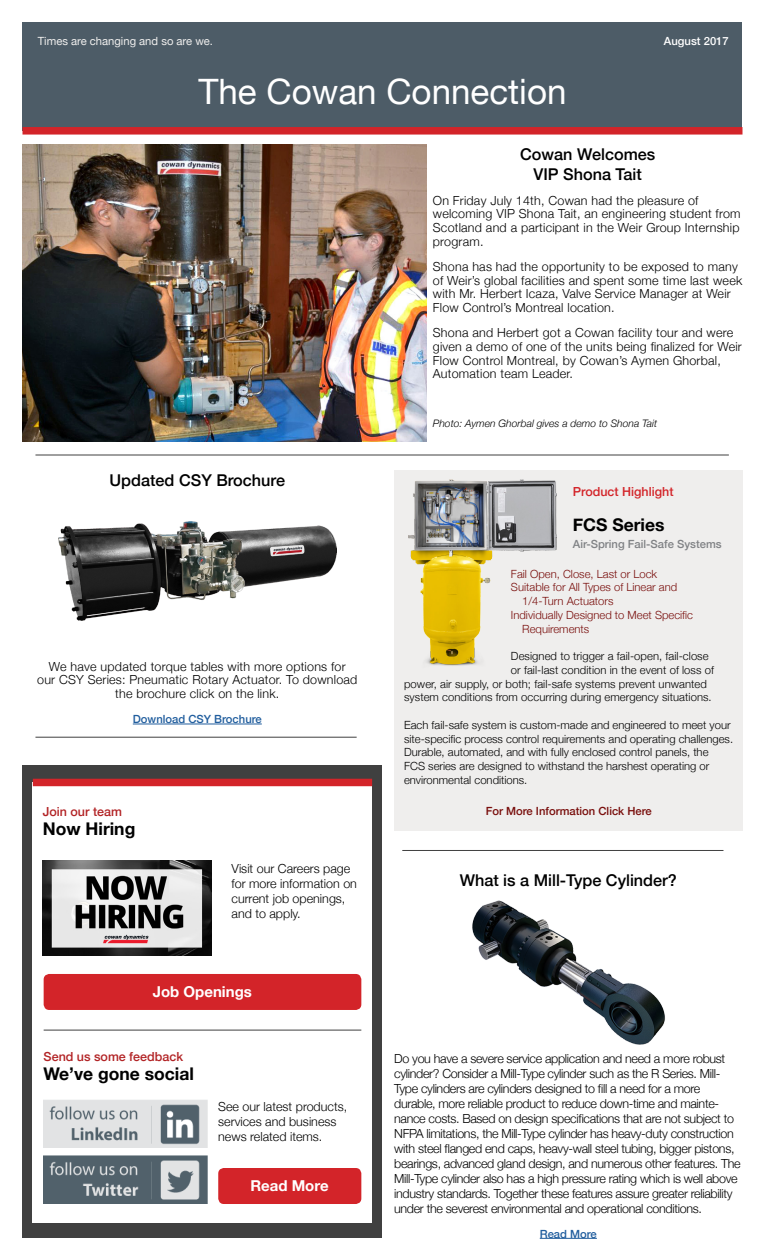
<style>
.page{position:relative;width:765px;height:1260px;background:#fff}
.page>*{position:absolute;margin:0;border:0;box-sizing:border-box;transform-origin:0 0}
.t1{font:35px "Helvetica Neue";color:#fff}
.t2{font:700 17.5px "Helvetica Neue";color:#000}
.t3{font:500 16.25px/19.5px "Helvetica Neue";color:#000;text-align:center}
.t4{font:700 15px "Helvetica Neue";color:#fff}
.t5{font:300 12.5px/13.8px "Helvetica Neue";color:#000}
.t6{font:300 12.5px/15px "Helvetica Neue";letter-spacing:-.025em;color:#000}
.t7{font:500 12.5px "Helvetica Neue";color:#b22325}
.t8{font:500 12.5px "Helvetica Neue";color:#d32429}
.t9{font:300 11.25px/13.8px "Helvetica Neue";color:#000}
.t10{font:300 11.25px/13.8px "Helvetica Neue";color:#790e0c}
.t11{font:500 11.25px "Helvetica Neue";color:#215e9e}
.t12{font:11.25px "Helvetica Neue";color:#efeeed}
.t13{font:500 11.25px "Helvetica Neue";color:#790e0c}
.t14{font:500 11.25px "Helvetica Neue";color:#808285}
.t15{font:500 11.25px "Helvetica Neue";color:#fff}
.t16{font:italic 300 10.25px "Helvetica Neue";color:#000}
</style>
<div class="page">
<hr style="left:540px;top:1238px;width:57px;height:1px;background:#215e9e">
<img style="left:472px;top:901px;width:193px;height:144px">
<div style="left:22px;top:765px;width:360px;height:473px;background:#404040"></div>
<div style="left:33px;top:782px;width:339px;height:441px;background:#fff"></div>
<hr style="left:44px;top:1030px;width:317px;height:1px;background:#404040">
<div style="left:44px;top:974px;width:317px;height:36px;background:#d32429;border-radius:6px"></div>
<div style="left:218px;top:1168px;width:143px;height:36px;background:#d32429;border-radius:6px"></div>
<img style="left:43px;top:861px;width:168px;height:95px">
<img style="left:44px;top:1100px;width:164px;height:47px">
<img style="left:44px;top:1156px;width:164px;height:48px">
<div style="left:22px;top:22px;width:720px;height:109px;background:#4d5c67"></div>
<div style="left:22px;top:127px;width:720px;height:8px;background:#d32429"></div>
<img style="left:23px;top:144px;width:404px;height:297px">
<hr style="left:133px;top:724px;width:129px;height:1px;background:#215e9e">
<hr style="left:35px;top:455px;width:694px;height:1px;background:#404040">
<hr style="left:35px;top:737px;width:322px;height:1px;background:#404040">
<hr style="left:402px;top:850px;width:321px;height:1px;background:#404040">
<div style="left:394px;top:470px;width:348px;height:361px;background:#efeeed"></div>
<img style="left:409px;top:479px;width:148px;height:187px">
<div style="left:33px;top:779px;width:339px;height:7px;background:#d32429"></div>
<img style="left:58px;top:522px;width:279px;height:98px">
<p class="t12" style="left:38px;top:33px;width:177px">Times are changing and so are we.</p>
<p class="t15" style="left:664px;top:32px;width:66px">August 2017</p>
<p class="t1" style="left:198px;top:66px;width:370px">The Cowan Connection</p>
<p class="t3" style="left:520px;top:143px;width:137px">Cowan Welcomes<br>VIP Shona Tait</p>
<p class="t5" style="left:433px;top:192px;width:309px">On Friday July 14th, Cowan had the pleasure of welcoming VIP Shona Tait, an engineering student from Scotland and a participant in the Weir Group Internship program.</p>
<p class="t5" style="left:433px;top:259px;width:311px">Shona has had the opportunity to be exposed to many of Weir’s global facilities and spent some time last week with Mr. Herbert Icaza, Valve Service Manager at Weir Flow Control’s Montreal location.</p>
<p class="t5" style="left:433px;top:325px;width:310px">Shona and Herbert got a Cowan facility tour and were given a demo of one of the units being finalized for Weir Flow Control Montreal, by Cowan’s Aymen Ghorbal, Automation team Leader.</p>
<p class="t3" style="left:110px;top:469px;width:177px">Updated CSY Brochure</p>
<p class="t5" style="left:37px;top:658px;width:322px;text-align:center">We have updated torque tables with more options for<br>our CSY Series: Pneumatic Rotary Actuator. To download the brochure click on the link.</p>
<p class="t11" style="left:133px;top:710px;width:131px">Download CSY Brochure</p>
<p class="t7" style="left:43px;top:802px;width:81px">Join our team</p>
<p class="t2" style="left:43px;top:815px;width:94px">Now Hiring</p>
<p class="t5" style="left:232px;top:860px;width:127px;line-height:15px">Visit our Careers page for more information on current job openings, and to apply.</p>
<p class="t4" style="left:153px;top:980px;width:101px">Job Openings</p>
<p class="t7" style="left:44px;top:1046px;width:141px">Send us some feedback</p>
<p class="t2" style="left:44px;top:1060px;width:152px">We’ve gone social</p>
<p class="t5" style="left:218px;top:1099px;width:130px;line-height:15px">See our latest products, services and business news related items.</p>
<p class="t4" style="left:250px;top:1174px;width:80px">Read More</p>
<p class="t16" style="left:433px;top:415px;width:226px">Photo: Aymen Ghorbal gives a demo to Shona Tait</p>
<p class="t8" style="left:573px;top:482px;width:102px">Product Highlight</p>
<p class="t2" style="left:573px;top:511px;width:93px">FCS Series</p>
<p class="t14" style="left:573px;top:535px;width:150px">Air-Spring Fail-Safe Systems</p>
<p class="t10" style="left:511px;top:566px;width:148px">Fail Open, Close, Last or Lock</p>
<p class="t10" style="left:522px;top:580px;width:157px;text-indent:-11px">Suitable for All Types of Linear and<br>1/4-Turn Actuators</p>
<p class="t10" style="left:522px;top:607px;width:172px;text-indent:-11px">Individually Designed to Meet Specific<br>Requirements</p>
<p class="t9" style="left:511px;top:648px;width:199px">Designed to trigger a fail-open, fail-close</p>
<p class="t9" style="left:511px;top:662px;width:205px">or fail-last condition in the event of loss of</p>
<p class="t9" style="left:404px;top:676px;width:304px">power, air supply, or both; fail-safe systems prevent unwanted</p>
<p class="t9" style="left:404px;top:690px;width:309px">system conditions from occurring during emergency situations.</p>
<p class="t9" style="left:404px;top:717px;width:331px">Each fail-safe system is custom-made and engineered to meet your site-specific process control requirements and operating challenges.<br>Durable, automated, and with fully enclosed control panels, the<br>FCS series are designed to withstand the harshest operating or environmental conditions.</p>
<p class="t13" style="left:486px;top:802px;width:168px">For More Information Click Here</p>
<p class="t3" style="left:460px;top:869px;width:219px">What is a Mill-Type Cylinder?</p>
<p class="t6" style="left:394px;top:1050px;width:348px">Do you have a severe service application and need a more robust cylinder? Consider a Mill-Type cylinder such as the R Series. Mill-Type cylinders are cylinders designed to fill a need for a more durable, more reliable product to reduce down-time and mainte&shy;nance costs. Based on design specifications that are not subject to NFPA limitations, the Mill-Type cylinder has heavy-duty construction with steel flanged end caps, heavy-wall steel tubing, bigger pistons, bearings, advanced gland design, and numerous other features. The Mill-Type cylinder also has a high pressure rating which is well above industry standards. Together these features assure greater reliability under the severest environmental and operational conditions.</p>
<p class="t11" style="left:540px;top:1224px;width:59px">Read More</p>
</div>
